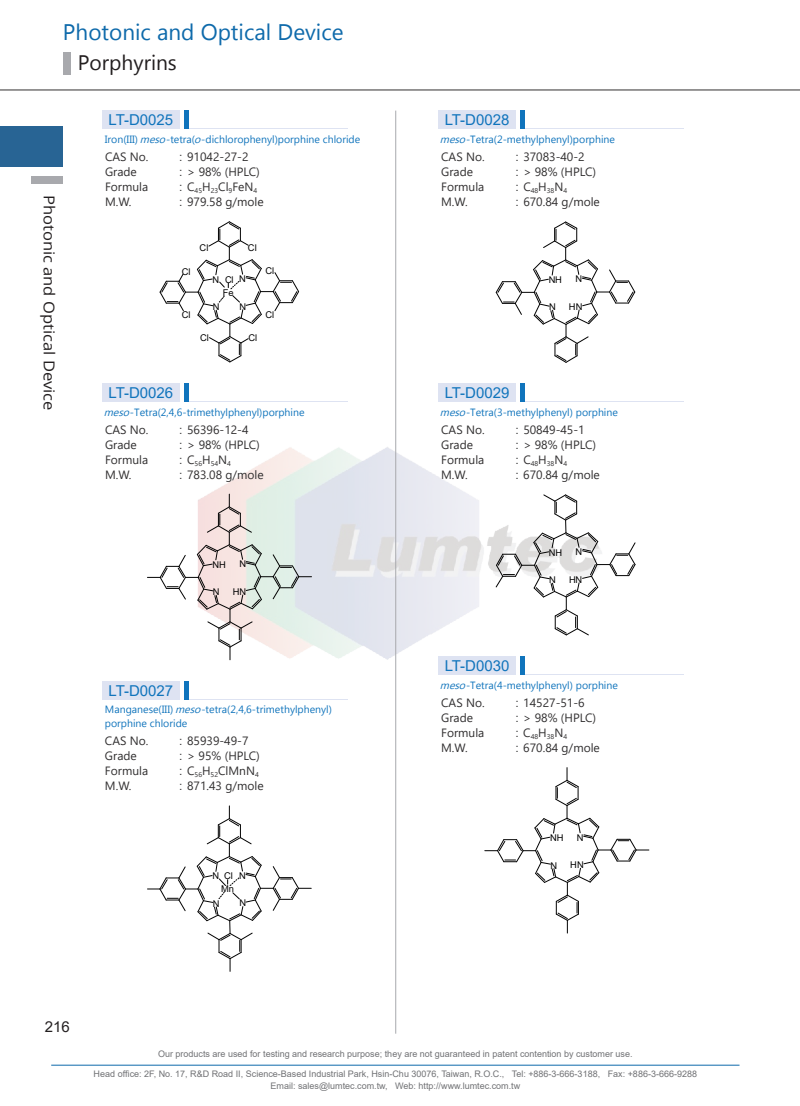
<style>
.page{position:relative;width:800px;height:1106px;background:#fff}
.page>*{position:absolute;margin:0;border:0;box-sizing:border-box;transform-origin:0 0}
.t1{font:22.5px "Microsoft New Tai Lue";color:#0e6aab}
.t2{font:21px "Microsoft New Tai Lue";color:#231f20}
.t3{font:15px "Arial";color:#1074bc}
.t4{font:15px "Open Sans";color:#231f20;scale:1.1 1}
.t5{font:15px "Arial";color:#231f20}
.t6{font:12px/15px "Segoe UI";color:#312f30}
.t7{font:12px "Arial";color:#3e3e3f}
.t8{font:10.5px/13.5px "Microsoft Tai Le";color:#1074bc}
.t9{font:9.3px "Arial";letter-spacing:-.02em;color:#030303}
.t10{font:9px/12px "Arial";color:#717275;text-align:center}
.t11{font:7.05px "Segoe UI";color:#312f30}
.s1{font-style:italic}
.s2{font-family:"Arial";color:#3e3e3f}
</style>
<div class="page">
<img style="left:209px;top:446px;width:380px;height:214px">
<hr style="left:51px;top:1064px;width:688px;height:1px;background:#0e6aab">
<hr style="left:395px;top:111px;width:1px;height:922px;background:#a8a9ad">
<div style="left:0;top:126px;width:63px;height:41px;background:#286494"></div>
<div style="left:32px;top:176px;width:31px;height:7px;background:#a8a9ad"></div>
<div style="left:63px;top:52px;width:7px;height:22px;background:#a8a9ad"></div>
<hr style="left:0;top:90px;width:799px;height:1px;background:#312f30">
<div style="left:102px;top:111px;width:77px;height:18px;background:#dee3f2"></div>
<div style="left:438px;top:111px;width:77px;height:18px;background:#dee3f2"></div>
<div style="left:438px;top:383px;width:77px;height:19px;background:#dee3f2"></div>
<div style="left:438px;top:656px;width:77px;height:19px;background:#dee3f2"></div>
<div style="left:102px;top:383px;width:77px;height:19px;background:#dee3f2"></div>
<div style="left:102px;top:681px;width:77px;height:19px;background:#dee3f2"></div>
<hr style="left:185px;top:128px;width:162px;height:1px;background:#dee3f2">
<hr style="left:521px;top:128px;width:162px;height:1px;background:#dee3f2">
<hr style="left:521px;top:401px;width:162px;height:1px;background:#dee3f2">
<hr style="left:521px;top:674px;width:162px;height:1px;background:#dee3f2">
<hr style="left:185px;top:401px;width:162px;height:1px;background:#dee3f2">
<hr style="left:185px;top:699px;width:162px;height:1px;background:#dee3f2">
<hr style="left:184px;top:111px;width:4px;height:18px;background:#1074bc">
<hr style="left:520px;top:111px;width:4px;height:18px;background:#1074bc">
<hr style="left:520px;top:383px;width:4px;height:19px;background:#1074bc">
<hr style="left:520px;top:656px;width:4px;height:19px;background:#1074bc">
<hr style="left:184px;top:383px;width:4px;height:19px;background:#1074bc">
<hr style="left:184px;top:681px;width:4px;height:19px;background:#1074bc">
<svg style="left:159px;top:221px;width:140px;height:141px"></svg>
<svg style="left:147px;top:494px;width:164px;height:166px"></svg>
<svg style="left:147px;top:806px;width:164px;height:165px"></svg>
<svg style="left:495px;top:221px;width:140px;height:142px"></svg>
<svg style="left:495px;top:494px;width:140px;height:141px"></svg>
<svg style="left:484px;top:767px;width:164px;height:166px"></svg>
<h1 class="t1" style="left:63px;top:19px;width:282px">Photonic and Optical Device</h1>
<h2 class="t2" style="left:78px;top:50px;width:100px">Porphyrins</h2>
<p class="t3" style="left:108px;top:110px;width:66px">LT-D0025</p>
<p class="t3" style="left:444px;top:110px;width:66px">LT-D0028</p>
<p class="t4" style="left:59px;top:195px;width:198px;rotate:90deg">Photonic and Optical Device</p>
<p class="t8" style="left:105px;top:133px;width:257px">Iron(III) <span class="s1">meso</span>-tetra(<span class="s1">o</span>-dichlorophenyl)porphine chloride</p>
<p class="t8" style="left:440px;top:133px;width:176px"><span class="s1">meso</span>-Tetra(2-methylphenyl)porphine</p>
<p class="t6" style="left:179px;top:148px;width:86px"><span class="s2">:</span> 91042-27-2<br><span class="s2">:</span> &gt; 98% (HPLC) <span class="s2">:</span> C<sub>45</sub>H<sub>23</sub>Cl<sub>9</sub>FeN<sub>4<br></sub><span class="s2">:</span> 979.58 g/mole</p>
<p class="t6" style="left:515px;top:148px;width:82px"><span class="s2">:</span> 37083-40-2<br><span class="s2">:</span> &gt; 98% (HPLC)</p>
<p class="t6" style="left:105px;top:148px;width:45px">CAS No.<br>Grade<br>Formula<br>M.W.</p>
<p class="t6" style="left:441px;top:148px;width:45px">CAS No.<br>Grade<br>Formula<br>M.W.</p>
<p class="t11" style="left:523px;top:184px;width:45px"><sup>C</sup>48<sup>H</sup>38<sup>N</sup>4</p>
<p class="t7" style="left:515px;top:179px;width:5px">:</p>
<p class="t6" style="left:515px;top:193px;width:86px"><span class="s2">:</span> 670.84 g/mole</p>
<p class="t9" style="left:182px;top:265px;width:10px">Cl</p>
<p class="t9" style="left:182px;top:309px;width:10px">Cl</p>
<p class="t9" style="left:199px;top:241px;width:10px">Cl</p>
<p class="t9" style="left:248px;top:241px;width:10px">Cl</p>
<p class="t9" style="left:212px;top:273px;width:8px">N</p>
<p class="t9" style="left:239px;top:272px;width:8px">N</p>
<p class="t9" style="left:213px;top:300px;width:8px">N</p>
<p class="t9" style="left:225px;top:273px;width:10px">Cl</p>
<p class="t9" style="left:223px;top:286px;width:12px">Fe</p>
<p class="t9" style="left:239px;top:300px;width:8px">N</p>
<p class="t9" style="left:200px;top:331px;width:10px">Cl</p>
<p class="t9" style="left:248px;top:331px;width:10px">Cl</p>
<p class="t9" style="left:265px;top:264px;width:10px">Cl</p>
<p class="t9" style="left:265px;top:308px;width:10px">Cl</p>
<p class="t3" style="left:108px;top:382px;width:66px">LT-D0026</p>
<p class="t8" style="left:104px;top:406px;width:202px"><span class="s1">meso</span>-Tetra(2,4,6-trimethylphenyl)porphine</p>
<p class="t6" style="left:105px;top:421px;width:45px">CAS No.<br>Grade<br>Formula<br>M.W.</p>
<p class="t6" style="left:179px;top:421px;width:82px"><span class="s2">:</span> 56396-12-4<br><span class="s2">:</span> &gt; 98% (HPLC)</p>
<p class="t7" style="left:179px;top:451px;width:5px">:</p>
<p class="t6" style="left:179px;top:466px;width:86px"><span class="s2">:</span> 783.08 g/mole</p>
<p class="t11" style="left:187px;top:457px;width:45px"><sup>C</sup>56<sup>H</sup>54<sup>N</sup>4</p>
<p class="t9" style="left:212px;top:558px;width:15px">NH</p>
<p class="t9" style="left:239px;top:557px;width:8px">N</p>
<p class="t9" style="left:213px;top:585px;width:8px">N</p>
<p class="t9" style="left:233px;top:585px;width:15px">HN</p>
<p class="t3" style="left:108px;top:680px;width:66px">LT-D0027</p>
<p class="t8" style="left:105px;top:703px;width:228px">Manganese(III) <span class="s1">meso</span>-tetra(2,4,6-trimethylphenyl) porphine chloride</p>
<p class="t6" style="left:105px;top:732px;width:45px">CAS No.<br>Grade<br>Formula<br>M.W.</p>
<p class="t6" style="left:179px;top:732px;width:86px"><span class="s2">:</span> 85939-49-7<br><span class="s2">:</span> &gt; 95% (HPLC) <span class="s2">:</span> C<sub>56</sub>H<sub>52</sub>ClMnN<sub>4 </sub><span class="s2">:</span> 871.43 g/mole</p>
<p class="t9" style="left:212px;top:869px;width:8px">N</p>
<p class="t9" style="left:239px;top:869px;width:8px">N</p>
<p class="t9" style="left:213px;top:897px;width:8px">N</p>
<p class="t9" style="left:224px;top:869px;width:10px">Cl</p>
<p class="t9" style="left:221px;top:882px;width:14px">Mn</p>
<p class="t9" style="left:239px;top:896px;width:8px">N</p>
<p class="t3" style="left:444px;top:383px;width:66px">LT-D0029</p>
<p class="t9" style="left:548px;top:273px;width:15px">NH</p>
<p class="t9" style="left:575px;top:273px;width:8px">N</p>
<p class="t9" style="left:549px;top:300px;width:8px">N</p>
<p class="t9" style="left:568px;top:300px;width:15px">HN</p>
<p class="t8" style="left:440px;top:406px;width:179px"><span class="s1">meso</span>-Tetra(3-methylphenyl) porphine</p>
<p class="t6" style="left:441px;top:421px;width:45px">CAS No.<br>Grade<br>Formula<br>M.W.</p>
<p class="t6" style="left:515px;top:421px;width:82px"><span class="s2">:</span> 50849-45-1<br><span class="s2">:</span> &gt; 98% (HPLC)</p>
<p class="t7" style="left:515px;top:451px;width:5px">:</p>
<p class="t6" style="left:515px;top:466px;width:86px"><span class="s2">:</span> 670.84 g/mole</p>
<p class="t11" style="left:523px;top:457px;width:45px"><sup>C</sup>48<sup>H</sup>38<sup>N</sup>4</p>
<p class="t9" style="left:548px;top:546px;width:15px">NH</p>
<p class="t9" style="left:575px;top:545px;width:8px">N</p>
<p class="t9" style="left:549px;top:573px;width:8px">N</p>
<p class="t9" style="left:569px;top:573px;width:15px">HN</p>
<p class="t3" style="left:444px;top:655px;width:66px">LT-D0030</p>
<p class="t8" style="left:440px;top:679px;width:179px"><span class="s1">meso</span>-Tetra(4-methylphenyl) porphine</p>
<p class="t6" style="left:441px;top:694px;width:45px">CAS No.<br>Grade<br>Formula<br>M.W.</p>
<p class="t6" style="left:515px;top:694px;width:82px"><span class="s2">:</span> 14527-51-6<br><span class="s2">:</span> &gt; 98% (HPLC)</p>
<p class="t7" style="left:515px;top:724px;width:5px">:</p>
<p class="t6" style="left:515px;top:739px;width:86px"><span class="s2">:</span> 670.84 g/mole</p>
<p class="t11" style="left:523px;top:730px;width:45px"><sup>C</sup>48<sup>H</sup>38<sup>N</sup>4</p>
<p class="t9" style="left:550px;top:831px;width:15px">NH</p>
<p class="t9" style="left:576px;top:831px;width:8px">N</p>
<p class="t9" style="left:550px;top:859px;width:8px">N</p>
<p class="t9" style="left:570px;top:858px;width:15px">HN</p>
<p class="t5" style="left:45px;top:1016px;width:27px">216</p>
<p class="t10" style="left:158px;top:1048px;width:476px">Our products are used for testing and research purpose; they are not guaranteed in patent contention by customer use.</p>
<p class="t10" style="left:94px;top:1068px;width:604px">Head office: 2F, No. 17, R&amp;D Road II, Science-Based Industrial Park, Hsin-Chu 30076, Taiwan, R.O.C., Tel: +886-3-666-3188, Fax: +886-3-666-9288<br>Email: sales@lumtec.com.tw, Web: http://www.lumtec.com.tw</p>
</div>
